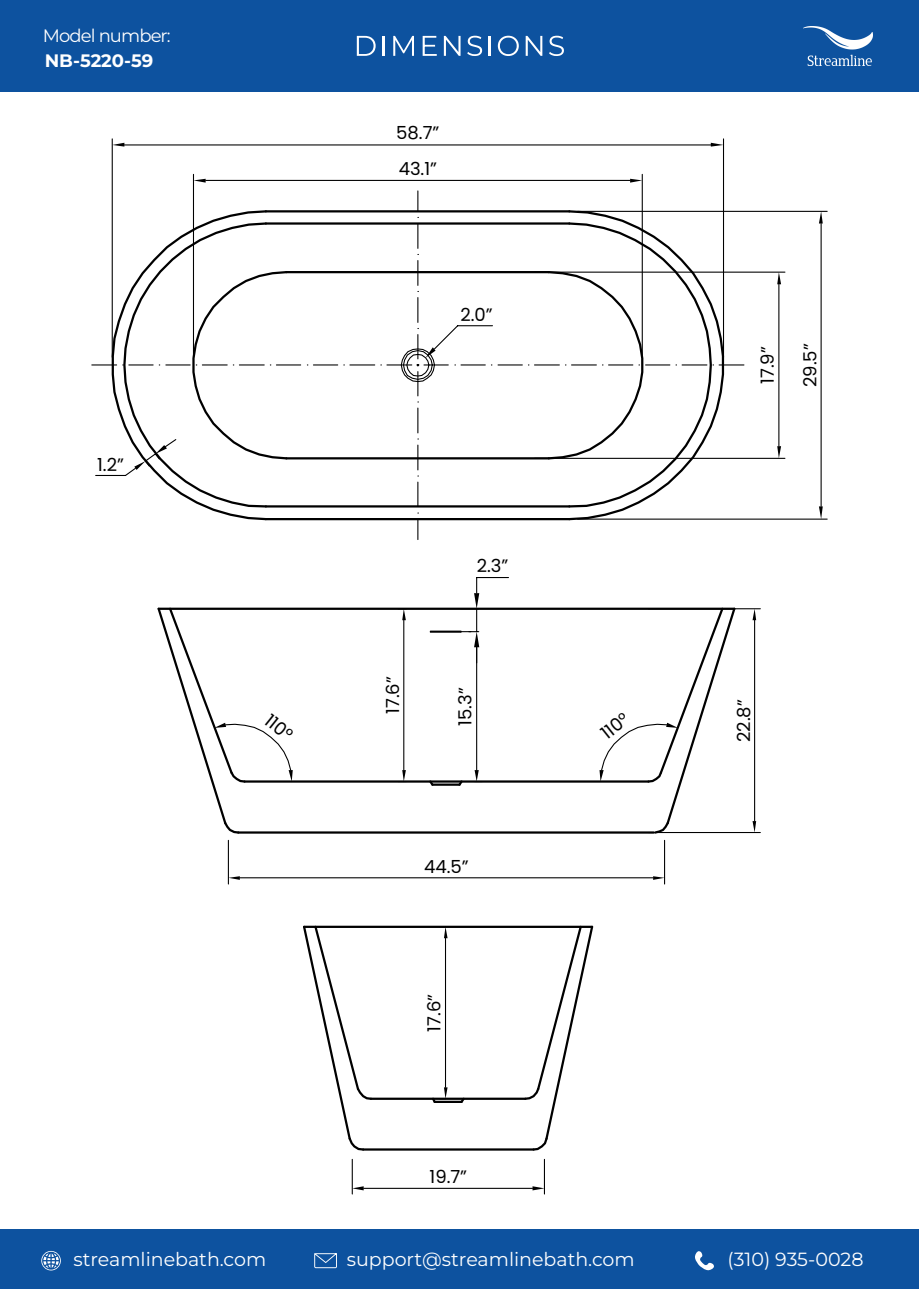
<style>
.page{position:relative;width:919px;height:1289px;background:#fff}
.page>*{position:absolute;margin:0;border:0;box-sizing:border-box;transform-origin:0 0}
.t1{font:19.05px "Montserrat";color:#fff}
.t2{font:18px/36px "Poppins";color:#000}
.t3{font:18px "Montserrat";letter-spacing:-.05em;color:#fff}
.t4{font:100 18px "Montserrat";color:#fff}
</style>
<div class="page">
<div style="left:0;top:0;width:918px;height:92px;background:#0d529f"></div>
<div style="left:0;top:1229px;width:918px;height:59px;background:#0d529f"></div>
<svg style="left:695px;top:1251px;width:19px;height:20px"></svg>
<svg style="left:314px;top:1253px;width:23px;height:15px"></svg>
<svg style="left:41px;top:1250px;width:20px;height:20px"></svg>
<svg style="left:357px;top:36px;width:18px;height:20px"></svg>
<hr style="left:382px;top:36px;width:2px;height:20px;background:#fff">
<svg style="left:393px;top:36px;width:21px;height:20px"></svg>
<svg style="left:422px;top:36px;width:14px;height:20px"></svg>
<svg style="left:444px;top:36px;width:16px;height:20px"></svg>
<svg style="left:467px;top:36px;width:15px;height:20px"></svg>
<hr style="left:489px;top:36px;width:2px;height:20px;background:#fff">
<svg style="left:498px;top:36px;width:20px;height:20px"></svg>
<svg style="left:525px;top:36px;width:17px;height:20px"></svg>
<svg style="left:549px;top:36px;width:15px;height:20px"></svg>
<img style="left:803px;top:27px;width:69px;height:38px">
<svg style="left:307px;top:364px;width:31px;height:1px"></svg>
<svg style="left:344px;top:364px;width:31px;height:1px"></svg>
<svg style="left:417px;top:520px;width:1px;height:19px"></svg>
<svg style="left:417px;top:482px;width:1px;height:23px"></svg>
<svg style="left:417px;top:445px;width:2px;height:31px"></svg>
<svg style="left:417px;top:408px;width:2px;height:31px"></svg>
<svg style="left:417px;top:254px;width:2px;height:31px"></svg>
<svg style="left:417px;top:217px;width:2px;height:31px"></svg>
<svg style="left:417px;top:191px;width:1px;height:19px"></svg>
<hr style="left:266px;top:505px;width:303px;height:2px;background:#000">
<hr style="left:266px;top:518px;width:303px;height:2px;background:#000">
<hr style="left:266px;top:222px;width:303px;height:3px;background:#000">
<hr style="left:266px;top:210px;width:303px;height:2px;background:#000">
<hr style="left:286px;top:457px;width:262px;height:2px;background:#000">
<hr style="left:286px;top:271px;width:262px;height:2px;background:#000">
<svg style="left:528px;top:222px;width:215px;height:286px"></svg>
<svg style="left:567px;top:209px;width:158px;height:312px"></svg>
<svg style="left:111px;top:209px;width:157px;height:312px"></svg>
<svg style="left:381px;top:291px;width:141px;height:111px"></svg>
<hr style="left:112px;top:139px;width:1px;height:218px;background:#000">
<hr style="left:722px;top:139px;width:2px;height:218px;background:#000">
<hr style="left:124px;top:144px;width:586px;height:1px;background:#000">
<svg style="left:112px;top:143px;width:12px;height:4px"></svg>
<svg style="left:710px;top:143px;width:13px;height:4px"></svg>
<hr style="left:193px;top:174px;width:1px;height:183px;background:#000">
<hr style="left:641px;top:174px;width:1px;height:183px;background:#000">
<hr style="left:206px;top:180px;width:424px;height:1px;background:#000">
<svg style="left:194px;top:179px;width:12px;height:4px"></svg>
<svg style="left:630px;top:179px;width:12px;height:4px"></svg>
<hr style="left:534px;top:271px;width:250px;height:2px;background:#000">
<hr style="left:534px;top:458px;width:250px;height:1px;background:#000">
<hr style="left:778px;top:284px;width:1px;height:162px;background:#000">
<svg style="left:777px;top:272px;width:4px;height:12px"></svg>
<svg style="left:777px;top:446px;width:4px;height:12px"></svg>
<hr style="left:577px;top:211px;width:250px;height:1px;background:#000">
<hr style="left:577px;top:518px;width:250px;height:1px;background:#000">
<hr style="left:820px;top:223px;width:1px;height:283px;background:#000">
<svg style="left:818px;top:211px;width:4px;height:12px"></svg>
<svg style="left:818px;top:506px;width:4px;height:13px"></svg>
<svg style="left:92px;top:221px;width:209px;height:288px"></svg>
<svg style="left:458px;top:1099px;width:8px;height:4px"></svg>
<hr style="left:434px;top:1100px;width:27px;height:3px;background:#000">
<svg style="left:303px;top:925px;width:70px;height:226px"></svg>
<svg style="left:522px;top:925px;width:72px;height:226px"></svg>
<hr style="left:363px;top:1148px;width:170px;height:2px;background:#000">
<hr style="left:371px;top:1097px;width:154px;height:2px;background:#000">
<hr style="left:304px;top:925px;width:288px;height:3px;background:#000">
<hr style="left:351px;top:1159px;width:2px;height:35px;background:#000">
<hr style="left:544px;top:1159px;width:1px;height:35px;background:#000">
<hr style="left:363px;top:1187px;width:169px;height:1px;background:#000">
<svg style="left:352px;top:1186px;width:11px;height:4px"></svg>
<svg style="left:532px;top:1186px;width:12px;height:4px"></svg>
<hr style="left:445px;top:938px;width:1px;height:149px;background:#000">
<svg style="left:430px;top:1087px;width:17px;height:16px"></svg>
<svg style="left:444px;top:928px;width:3px;height:10px"></svg>
<hr style="left:228px;top:840px;width:1px;height:44px;background:#000">
<hr style="left:664px;top:840px;width:1px;height:44px;background:#000">
<hr style="left:240px;top:877px;width:413px;height:1px;background:#000">
<svg style="left:228px;top:876px;width:12px;height:4px"></svg>
<svg style="left:653px;top:876px;width:11px;height:4px"></svg>
<hr style="left:648px;top:832px;width:112px;height:1px;background:#000">
<hr style="left:648px;top:608px;width:112px;height:1px;background:#000">
<hr style="left:754px;top:620px;width:1px;height:201px;background:#000">
<svg style="left:752px;top:821px;width:4px;height:11px"></svg>
<svg style="left:752px;top:609px;width:4px;height:11px"></svg>
<svg style="left:157px;top:577px;width:580px;height:257px"></svg>
<p class="t3" style="left:43px;top:23px;width:129px">Model number:</p>
<p class="t4" style="left:45px;top:48px;width:110px">NB-5220-59</p>
<p class="t2" style="left:97px;top:446px;width:28px">1.2”</p>
<p class="t2" style="left:396px;top:115px;width:45px">58.7”<br>43.1”</p>
<p class="t2" style="left:460px;top:297px;width:34px">2.0”</p>
<p class="t2" style="left:476px;top:547px;width:33px">2.3”</p>
<p class="t2" style="left:375px;top:714px;width:39px;rotate:-90deg">17.6”</p>
<p class="t2" style="left:447px;top:725px;width:40px;rotate:-90deg">15.3”</p>
<p class="t2" style="left:278px;top:704px;width:32px;rotate:39deg">110°</p>
<p class="t2" style="left:592px;top:721px;width:32px;rotate:-38deg">110°</p>
<p class="t2" style="left:424px;top:848px;width:46px">44.5”</p>
<p class="t2" style="left:416px;top:1031px;width:39px;rotate:-90deg">17.6”</p>
<p class="t2" style="left:429px;top:1158px;width:39px">19.7”</p>
<p class="t2" style="left:749px;top:384px;width:39px;rotate:-90deg">17.9”</p>
<p class="t2" style="left:792px;top:387px;width:45px;rotate:-90deg">29.5”</p>
<p class="t2" style="left:725px;top:742px;width:44px;rotate:-90deg">22.8”</p>
<p class="t1" style="left:74px;top:1246px;width:194px">streamlinebath.com</p>
<p class="t1" style="left:347px;top:1246px;width:289px">support@streamlinebath.com</p>
<p class="t1" style="left:727px;top:1246px;width:137px">(310) 935-0028</p>
</div>
